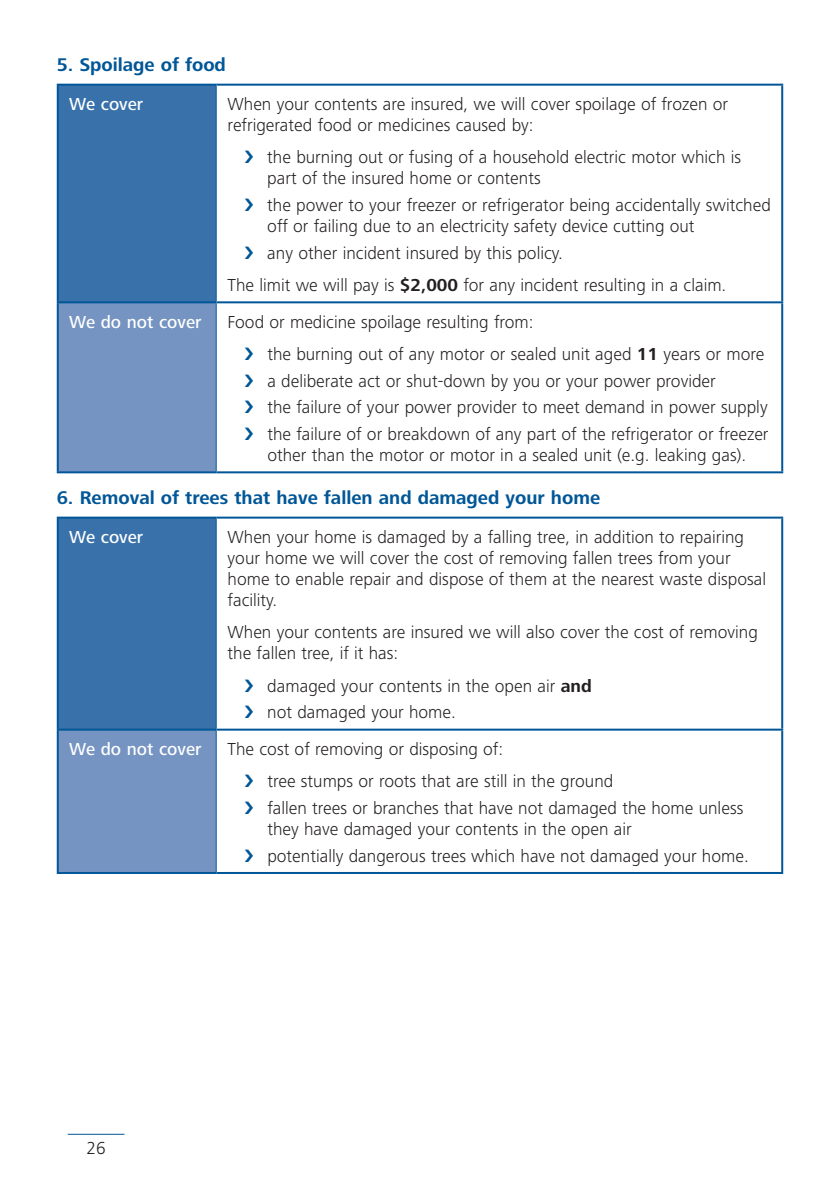
<style>
.page{position:relative;width:840px;height:1191px;background:#fff}
.page>*{position:absolute;margin:0;border:0;box-sizing:border-box;transform-origin:0 0}
.t1{font:700 19px "Frutiger Next LT";color:#005697}
.t2{font:300 18px/21px "Frutiger Next LT";color:#231f20}
.t3{font:500 18px "Frutiger Next LT";color:#fff}
.s1{font-weight:700}
</style>
<div class="page">
<div style="left:58px;top:85px;width:158px;height:217px;background:#3971aa"></div>
<div style="left:58px;top:302px;width:158px;height:170px;background:#7594c2"></div>
<hr style="left:57px;top:84px;width:159px;height:2px;background:#005697">
<hr style="left:57px;top:86px;width:2px;height:215px;background:#005697">
<hr style="left:216px;top:84px;width:566px;height:2px;background:#005697">
<hr style="left:780px;top:86px;width:2px;height:215px;background:#005697">
<hr style="left:780px;top:303px;width:2px;height:168px;background:#005697">
<hr style="left:216px;top:471px;width:566px;height:2px;background:#005697">
<hr style="left:57px;top:303px;width:2px;height:168px;background:#005697">
<hr style="left:57px;top:471px;width:159px;height:2px;background:#005697">
<hr style="left:216px;top:86px;width:1px;height:215px;background:#005697">
<hr style="left:216px;top:303px;width:1px;height:168px;background:#005697">
<hr style="left:57px;top:301px;width:159px;height:2px;background:#005697">
<hr style="left:216px;top:301px;width:566px;height:2px;background:#005697">
<div style="left:58px;top:517px;width:158px;height:212px;background:#3971aa"></div>
<div style="left:58px;top:729px;width:158px;height:144px;background:#7594c2"></div>
<hr style="left:57px;top:516px;width:159px;height:2px;background:#005697">
<hr style="left:57px;top:518px;width:2px;height:210px;background:#005697">
<hr style="left:216px;top:516px;width:566px;height:2px;background:#005697">
<hr style="left:780px;top:518px;width:2px;height:210px;background:#005697">
<hr style="left:780px;top:730px;width:2px;height:142px;background:#005697">
<hr style="left:216px;top:872px;width:566px;height:2px;background:#005697">
<hr style="left:57px;top:730px;width:2px;height:142px;background:#005697">
<hr style="left:57px;top:872px;width:159px;height:2px;background:#005697">
<hr style="left:216px;top:518px;width:1px;height:210px;background:#005697">
<hr style="left:216px;top:730px;width:1px;height:142px;background:#005697">
<hr style="left:57px;top:728px;width:159px;height:2px;background:#005697">
<hr style="left:216px;top:728px;width:566px;height:2px;background:#005697">
<hr style="left:68px;top:1134px;width:56px;height:1px;background:#005697">
<p class="t1" style="left:57px;top:54px;width:171px">5. Spoilage of food</p>
<p class="t3" style="left:69px;top:94px;width:76px">We cover</p>
<p class="t2" style="left:227px;top:93px;width:502px">When your contents are insured, we will cover spoilage of frozen or refrigerated food or medicines caused by:</p>
<p class="t2" style="left:267px;top:147px;width:475px">the burning out or fusing of a household electric motor which is part of the insured home or contents</p>
<p class="t2" style="left:267px;top:195px;width:505px">the power to your freezer or refrigerator being accidentally switched off or failing due to an electricity safety device cutting out</p>
<p class="t2" style="left:227px;top:236px;width:500px;line-height:32.4px;text-indent:40px">any other incident insured by this policy.<br>The limit we will pay is <span class="s1">$2,000</span> for any incident resulting in a claim.</p>
<p class="t3" style="left:69px;top:312px;width:134px">We do not cover</p>
<p class="t2" style="left:267px;top:305px;width:498px;line-height:32.4px;text-indent:-40px">Food or medicine spoilage resulting from:<br>the burning out of any motor or sealed unit aged <span class="s1">11</span> years or more</p>
<p class="t2" style="left:267px;top:367px;width:502px;line-height:26.6px">a deliberate act or shut-down by you or your power provider<br>the failure of your power provider to meet demand in power supply the failure of or breakdown of any part of the refrigerator or freezer</p>
<p class="t2" style="left:267px;top:445px;width:480px">other than the motor or motor in a sealed unit (e.g. leaking gas).</p>
<p class="t1" style="left:57px;top:487px;width:544px">6. Removal of trees that have fallen and damaged your home</p>
<p class="t3" style="left:69px;top:527px;width:76px">We cover</p>
<p class="t2" style="left:227px;top:526px;width:539px">When your home is damaged by a falling tree, in addition to repairing your home we will cover the cost of removing fallen trees from your home to enable repair and dispose of them at the nearest waste disposal facility.</p>
<p class="t2" style="left:227px;top:622px;width:531px">When your contents are insured we will also cover the cost of removing the fallen tree, if it has:</p>
<p class="t2" style="left:267px;top:672px;width:326px;line-height:26.6px">damaged your contents in the open air <span class="s1">and </span>not damaged your home.</p>
<p class="t3" style="left:69px;top:739px;width:134px">We do not cover</p>
<p class="t2" style="left:267px;top:733px;width:347px;line-height:32.4px;text-indent:-40px">The cost of removing or disposing of:<br>tree stumps or roots that are still in the ground</p>
<p class="t2" style="left:267px;top:797px;width:477px">fallen trees or branches that have not damaged the home unless they have damaged your contents in the open air</p>
<p class="t2" style="left:267px;top:845px;width:482px">potentially dangerous trees which have not damaged your home.</p>
<p class="t2" style="left:86px;top:1137px;width:21px">26</p>
</div>
